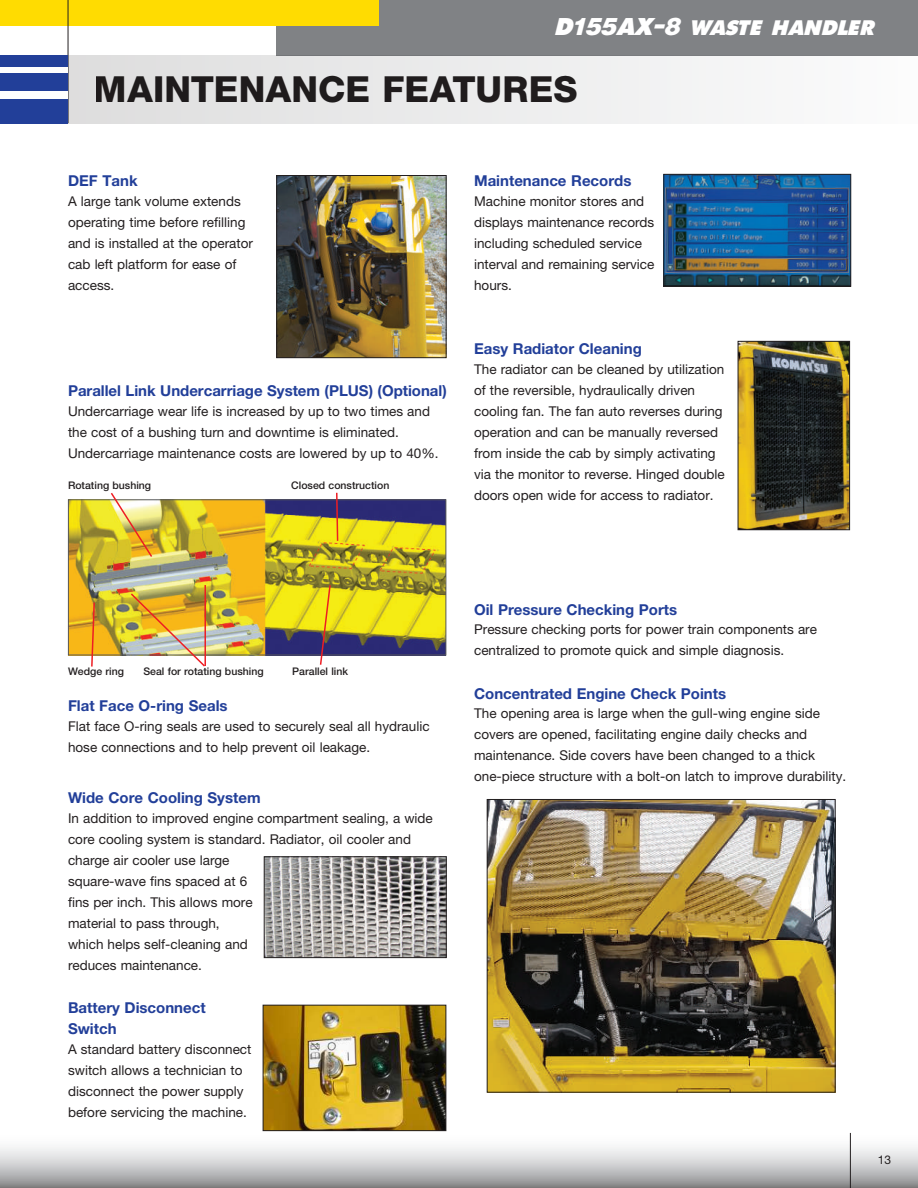
<style>
.page{position:relative;width:918px;height:1188px;background:#fff}
.page>*{position:absolute;margin:0;border:0;box-sizing:border-box;transform-origin:0 0}
.t1{font:800 36px "Helvetica Neue LT Pro";letter-spacing:.005em;color:#231f20}
.t2{font:italic 19.5px "Komatsu VI";letter-spacing:-.04em;color:#fff}
.t3{font:700 15px/21px "Helvetica Neue LT Pro";color:#223f99}
.t4{font:13.5px/21px "Helvetica Neue LT Pro";color:#231f20}
.t5{font:12px "Helvetica Neue LT Pro";color:#231f20}
.t6{font:500 10.5px "Helvetica Neue LT Pro";color:#231f20}
.s1{font-size:22.5px}
</style>
<div class="page">
<div style="left:276px;top:0;width:642px;height:55px;background:#808285"></div>
<div style="left:0;top:0;width:378px;height:25px;background:#ffdc01"></div>
<div style="left:68px;top:55px;width:850px;height:68px;background:linear-gradient(to right,#ddddde,#fbfcfc)"></div>
<hr style="left:68px;top:0;width:1px;height:123px;background:#231f20">
<div style="left:0;top:99px;width:68px;height:24px;background:#223f99"></div>
<div style="left:0;top:55px;width:68px;height:12px;background:#223f99"></div>
<div style="left:0;top:74px;width:68px;height:17px;background:#223f99"></div>
<img style="left:489px;top:801px;width:345px;height:290px">
<div style="left:487px;top:799px;width:349px;height:294px;border:1px solid #231f20"></div>
<img style="left:278px;top:177px;width:166px;height:179px">
<div style="left:276px;top:175px;width:170px;height:183px;border:1px solid #231f20"></div>
<img style="left:265px;top:1007px;width:179px;height:122px">
<div style="left:263px;top:1005px;width:183px;height:126px;border:1px solid #231f20"></div>
<img style="left:266px;top:858px;width:179px;height:98px">
<div style="left:264px;top:856px;width:183px;height:102px;border:1px solid #231f20"></div>
<img style="left:740px;top:343px;width:108px;height:185px">
<div style="left:738px;top:341px;width:112px;height:189px;border:1px solid #231f20"></div>
<img style="left:70px;top:501px;width:374px;height:152px">
<div style="left:68px;top:499px;width:378px;height:156px;border:1px solid #57585a"></div>
<img style="left:665px;top:176px;width:184px;height:109px">
<div style="left:663px;top:174px;width:188px;height:113px;border:1px solid #231f20"></div>
<svg style="left:109px;top:493px;width:45px;height:66px"></svg>
<svg style="left:335px;top:492px;width:4px;height:50px"></svg>
<svg style="left:319px;top:583px;width:13px;height:82px"></svg>
<hr style="left:204px;top:585px;width:2px;height:81px;background:#ee1d23">
<img style="left:129px;top:592px;width:78px;height:75px">
<svg style="left:90px;top:601px;width:6px;height:66px"></svg>
<svg style="left:0;top:1133px;width:918px;height:55px"></svg>
<hr style="left:850px;top:1133px;width:1px;height:55px;background:#231f20">
<h2 class="t2" style="left:555px;top:18px;width:321px"><span class="s1">D155AX-8</span> WASTE HANDLER</h2>
<h1 class="t1" style="left:94px;top:68px;width:485px">MAINTENANCE FEATURES</h1>
<p class="t3" style="left:68px;top:170px;width:71px">DEF Tank</p>
<p class="t4" style="left:68px;top:190px;width:186px">A large tank volume extends operating time before refilling and is installed at the operator cab left platform for ease of access.</p>
<p class="t3" style="left:68px;top:380px;width:380px">Parallel Link Undercarriage System (PLUS) (Optional)</p>
<p class="t4" style="left:68px;top:400px;width:372px">Undercarriage wear life is increased by up to two times and the cost of a bushing turn and downtime is eliminated.<br>Undercarriage maintenance costs are lowered by up to 40%.</p>
<p class="t6" style="left:68px;top:479px;width:85px">Rotating bushing</p>
<p class="t6" style="left:291px;top:479px;width:100px">Closed construction</p>
<p class="t3" style="left:474px;top:170px;width:159px">Maintenance Records</p>
<p class="t4" style="left:474px;top:190px;width:182px">Machine monitor stores and displays maintenance records including scheduled service interval and remaining service hours.</p>
<p class="t3" style="left:474px;top:338px;width:169px">Easy Radiator Cleaning</p>
<p class="t4" style="left:474px;top:358px;width:252px">The radiator can be cleaned by utilization of the reversible, hydraulically driven cooling fan. The fan auto reverses during operation and can be manually reversed from inside the cab by simply activating via the monitor to reverse. Hinged double doors open wide for access to radiator.</p>
<p class="t6" style="left:68px;top:665px;width:57px">Wedge ring</p>
<p class="t6" style="left:144px;top:665px;width:122px">Seal for rotating bushing</p>
<p class="t6" style="left:292px;top:665px;width:57px">Parallel link</p>
<p class="t3" style="left:68px;top:695px;width:161px">Flat Face O-ring Seals</p>
<p class="t4" style="left:68px;top:715px;width:363px">Flat face O-ring seals are used to securely seal all hydraulic hose connections and to help prevent oil leakage.</p>
<p class="t3" style="left:68px;top:787px;width:194px">Wide Core Cooling System</p>
<p class="t4" style="left:68px;top:808px;width:366px">In addition to improved engine compartment sealing, a wide core cooling system is standard. Radiator, oil cooler and charge air cooler use large<br>square-wave fins spaced at 6<br>fins per inch. This allows more<br>material to pass through,<br>which helps self-cleaning and<br>reduces maintenance.</p>
<p class="t3" style="left:68px;top:997px;width:139px">Battery Disconnect<br>Switch</p>
<p class="t4" style="left:68px;top:1039px;width:185px">A standard battery disconnect switch allows a technician to disconnect the power supply before servicing the machine.</p>
<p class="t3" style="left:474px;top:598px;width:205px">Oil Pressure Checking Ports</p>
<p class="t4" style="left:474px;top:619px;width:344px">Pressure checking ports for power train components are centralized to promote quick and simple diagnosis.</p>
<p class="t3" style="left:474px;top:682px;width:254px">Concentrated Engine Check Points</p>
<p class="t4" style="left:474px;top:703px;width:374px">The opening area is large when the gull-wing engine side covers are opened, facilitating engine daily checks and maintenance. Side covers have been changed to a thick one-piece structure with a bolt-on latch to improve durability.</p>
<p class="t5" style="left:878px;top:1153px;width:15px">13</p>
</div>
